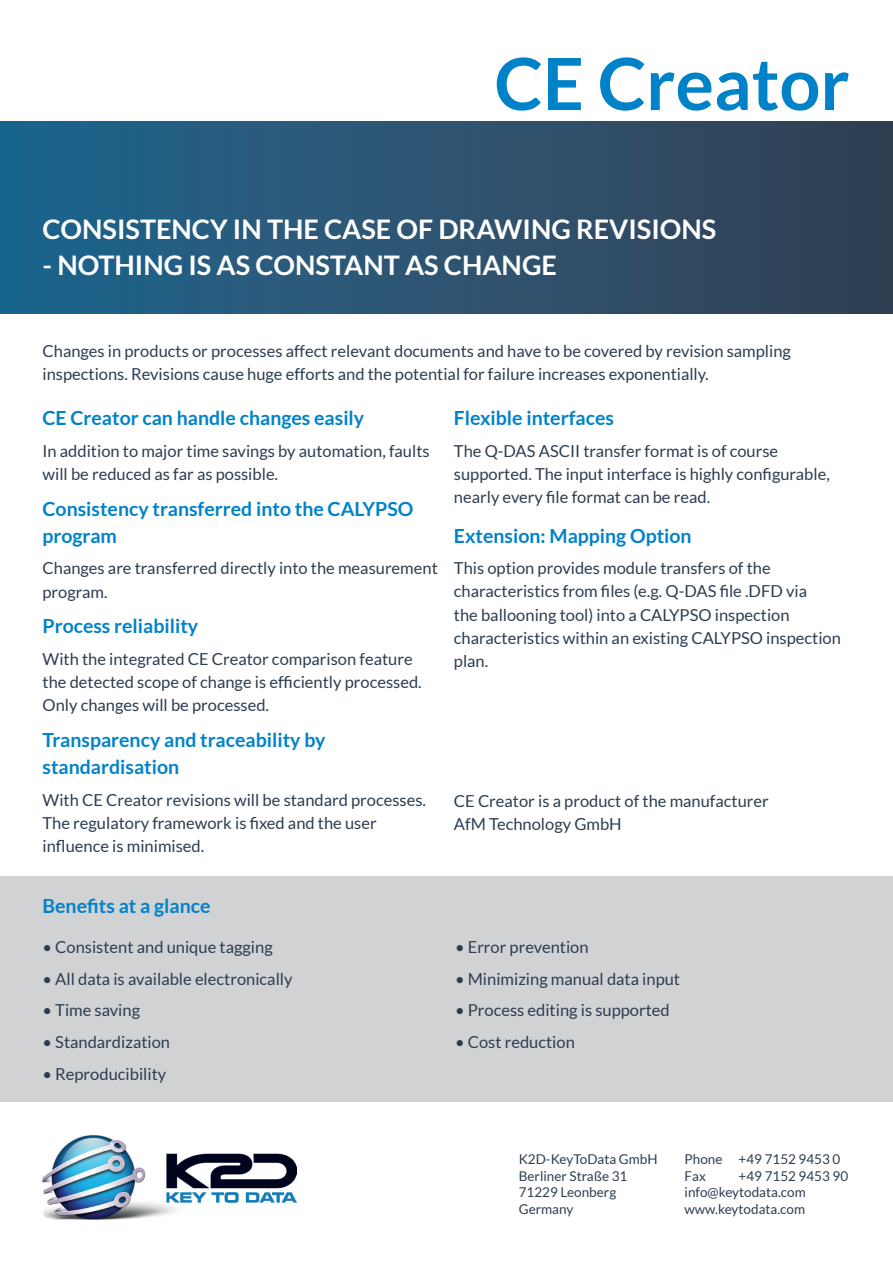
<style>
.page{position:relative;width:893px;height:1263px;background:#fff}
.page>*{position:absolute;margin:0;border:0;box-sizing:border-box;transform-origin:0 0}
.t1{font:700 72px "Lato";color:#0082c9}
.t2{font:700 27px "Lato";color:#fff}
.t3{font:700 19.5px/27.3px "Lato";color:#0082c9}
.t4{font:16.5px/23.1px "Lato";color:#2c3d50}
.t5{font:13.5px/16.5px "Lato";color:#2c3d50}
</style>
<div class="page">
<div style="left:0;top:121px;width:893px;height:193px;background:linear-gradient(to right,#20668e,#354053)"></div>
<img style="left:43px;top:1136px;width:253px;height:84px">
<div style="left:0;top:876px;width:893px;height:225px;background:#d1d2d4"></div>
<h1 class="t1" style="left:494px;top:43px;width:357px">CE Creator</h1>
<h2 class="t2" style="left:43px;top:213px;width:675px">CONSISTENCY IN THE CASE OF DRAWING REVISIONS</h2>
<h2 class="t2" style="left:43px;top:249px;width:516px">- NOTHING IS AS CONSTANT AS CHANGE</h2>
<p class="t4" style="left:43px;top:339px;width:750px">Changes in products or processes affect relevant documents and have to be covered by revision sampling inspections. Revisions cause huge efforts and the potential for failure increases exponentially.</p>
<p class="t3" style="left:43px;top:404px;width:323px">CE Creator can handle changes easily</p>
<p class="t4" style="left:43px;top:439px;width:389px">In addition to major time savings by automation, faults will be reduced as far as possible.</p>
<p class="t3" style="left:43px;top:494px;width:372px">Consistency transferred into the CALYPSO program</p>
<p class="t4" style="left:43px;top:557px;width:397px">Changes are transferred directly into the measurement program.</p>
<p class="t3" style="left:43px;top:612px;width:157px">Process reliability</p>
<p class="t4" style="left:43px;top:647px;width:381px">With the integrated CE Creator comparison feature the detected scope of change is efficiently processed.<br>Only changes will be processed.</p>
<p class="t3" style="left:43px;top:726px;width:285px">Transparency and traceability by standardisation</p>
<p class="t4" style="left:43px;top:788px;width:385px">With CE Creator revisions will be standard processes.<br>The regulatory framework is fixed and the user influence is minimised.</p>
<p class="t3" style="left:454px;top:404px;width:161px">Flexible interfaces</p>
<p class="t4" style="left:454px;top:439px;width:377px">The Q-DAS ASCII transfer format is of course supported. The input interface is highly configurable, nearly every file format can be read.</p>
<p class="t3" style="left:454px;top:522px;width:239px">Extension: Mapping Option</p>
<p class="t4" style="left:454px;top:557px;width:388px">This option provides module transfers of the characteristics from files (e.g. Q-DAS file .DFD via<br>the ballooning tool) into a CALYPSO inspection characteristics within an existing CALYPSO inspection plan.</p>
<p class="t4" style="left:454px;top:789px;width:316px">CE Creator is a product of the manufacturer<br>AfM Technology GmbH</p>
<p class="t3" style="left:43px;top:892px;width:169px">Benefits at a glance</p>
<p class="t4" style="left:43px;top:935px;width:232px">• Consistent and unique tagging</p>
<p class="t4" style="left:43px;top:967px;width:252px">• All data is available electronically</p>
<p class="t4" style="left:43px;top:999px;width:99px">• Time saving</p>
<p class="t4" style="left:43px;top:1030px;width:129px">• Standardization</p>
<p class="t4" style="left:43px;top:1062px;width:125px">• Reproducibility</p>
<p class="t4" style="left:455px;top:935px;width:135px">• Error prevention</p>
<p class="t4" style="left:455px;top:967px;width:227px">• Minimizing manual data input</p>
<p class="t4" style="left:455px;top:999px;width:216px">• Process editing is supported</p>
<p class="t4" style="left:455px;top:1030px;width:121px">• Cost reduction</p>
<p class="t5" style="left:519px;top:1151px;width:140px">K2D-KeyToData GmbH<br>Berliner Straße 31<br>71229 Leonberg<br>Germany</p>
<p class="t5" style="left:685px;top:1151px;width:157px">Phone +49 7152 9453 0<br>Fax</p>
<p class="t5" style="left:685px;top:1167px;width:165px;text-indent:54px">+49 7152 9453 90 info@keytodata.com www.keytodata.com</p>
</div>
